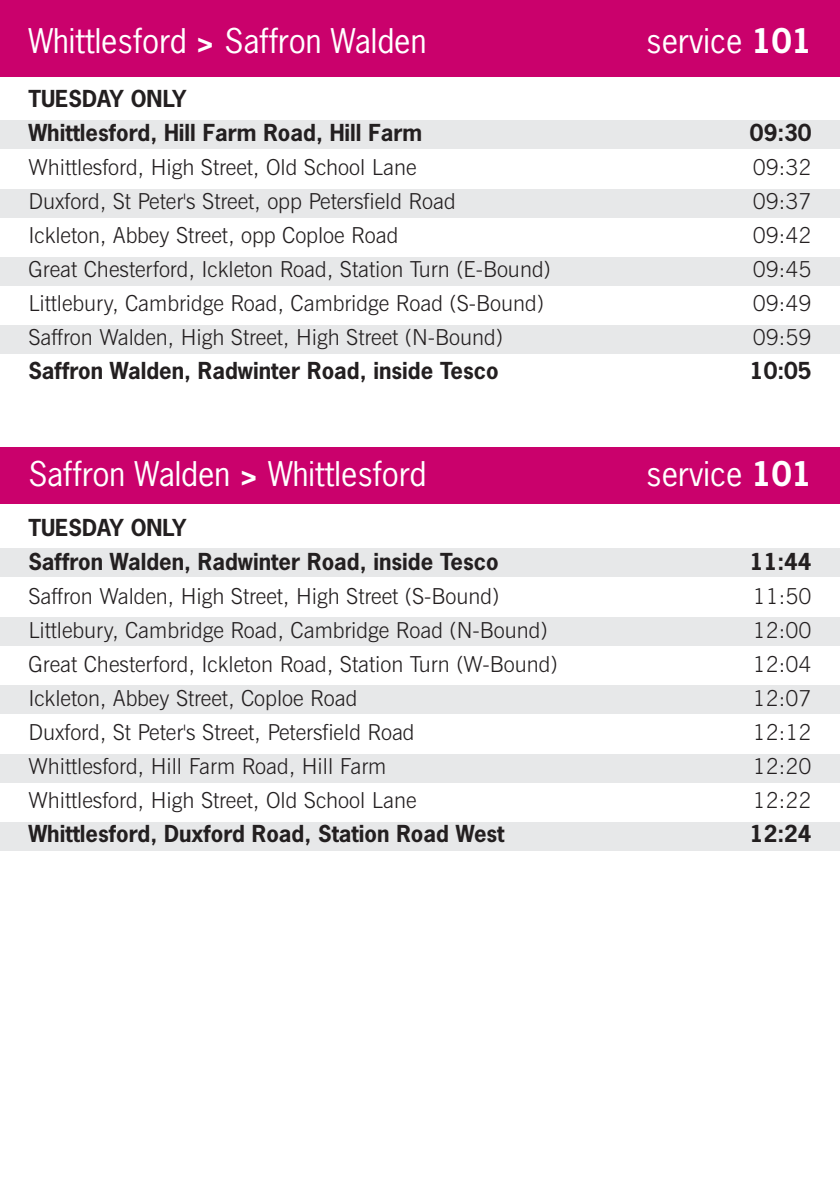
<style>
.page{position:relative;width:840px;height:1191px;background:#fff}
.page>*{position:absolute;margin:0;border:0;box-sizing:border-box;transform-origin:0 0}
.t1{font:32px "News Gothic";color:#fff}
.t2{font:300 22px "News Gothic BT";color:#231f20}
.t3{font:700 22px/34px "News Gothic";color:#231f20}
.s1{font-weight:700}
</style>
<div class="page">
<div style="left:0;top:121px;width:839px;height:28px;background:#e7e8e9"></div>
<div style="left:0;top:189px;width:839px;height:28px;background:#e7e8e9"></div>
<div style="left:0;top:257px;width:839px;height:28px;background:#e7e8e9"></div>
<div style="left:0;top:325px;width:839px;height:28px;background:#e7e8e9"></div>
<div style="left:0;top:549px;width:839px;height:28px;background:#e7e8e9"></div>
<div style="left:0;top:617px;width:839px;height:28px;background:#e7e8e9"></div>
<div style="left:0;top:685px;width:839px;height:29px;background:#e7e8e9"></div>
<div style="left:0;top:754px;width:839px;height:28px;background:#e7e8e9"></div>
<div style="left:0;top:822px;width:839px;height:29px;background:#e7e8e9"></div>
<div style="left:0;top:0;width:839px;height:77px;background:#ca016c"></div>
<div style="left:0;top:447px;width:839px;height:56px;background:#ca016c"></div>
<h1 class="t1" style="left:28px;top:23px;width:399px">Whittlesford <span class="s1">&gt;</span> Saffron Walden</h1>
<h1 class="t1" style="left:646px;top:23px;width:167px">service <span class="s1">101</span></h1>
<p class="t3" style="left:28px;top:82px;width:395px">TUESDAY ONLY<br>Whittlesford, Hill Farm Road, Hill Farm</p>
<p class="t3" style="left:749px;top:116px;width:63px">09:30</p>
<p class="t2" style="left:28px;top:154px;width:389px">Whittlesford, High Street, Old School Lane</p>
<p class="t2" style="left:752px;top:154px;width:60px">09:32</p>
<p class="t2" style="left:28px;top:188px;width:428px">Duxford, St Peter's Street, opp Petersfield Road</p>
<p class="t2" style="left:752px;top:188px;width:60px">09:37</p>
<p class="t2" style="left:28px;top:222px;width:371px">Ickleton, Abbey Street, opp Coploe Road</p>
<p class="t2" style="left:752px;top:222px;width:60px">09:42</p>
<p class="t2" style="left:28px;top:256px;width:523px">Great Chesterford, Ickleton Road, Station Turn (E-Bound)</p>
<p class="t2" style="left:752px;top:256px;width:60px">09:45</p>
<p class="t2" style="left:28px;top:290px;width:517px">Littlebury, Cambridge Road, Cambridge Road (S-Bound)</p>
<p class="t2" style="left:752px;top:290px;width:60px">09:49</p>
<p class="t2" style="left:28px;top:324px;width:476px">Saffron Walden, High Street, High Street (N-Bound)</p>
<p class="t2" style="left:752px;top:324px;width:60px">09:59</p>
<p class="t3" style="left:28px;top:354px;width:471px">Saffron Walden, Radwinter Road, inside Tesco</p>
<p class="t3" style="left:749px;top:354px;width:63px">10:05</p>
<h1 class="t1" style="left:28px;top:456px;width:399px">Saffron Walden <span class="s1">&gt;</span> Whittlesford</h1>
<h1 class="t1" style="left:646px;top:456px;width:167px">service <span class="s1">101</span></h1>
<p class="t3" style="left:28px;top:511px;width:471px">TUESDAY ONLY<br>Saffron Walden, Radwinter Road, inside Tesco</p>
<p class="t3" style="left:749px;top:545px;width:63px">11:44</p>
<p class="t2" style="left:28px;top:583px;width:472px">Saffron Walden, High Street, High Street (S-Bound)</p>
<p class="t2" style="left:752px;top:583px;width:60px">11:50</p>
<p class="t2" style="left:28px;top:617px;width:520px">Littlebury, Cambridge Road, Cambridge Road (N-Bound)</p>
<p class="t2" style="left:752px;top:617px;width:60px">12:00</p>
<p class="t2" style="left:28px;top:651px;width:530px">Great Chesterford, Ickleton Road, Station Turn (W-Bound)</p>
<p class="t2" style="left:752px;top:651px;width:60px">12:04</p>
<p class="t2" style="left:28px;top:685px;width:330px">Ickleton, Abbey Street, Coploe Road</p>
<p class="t2" style="left:752px;top:685px;width:60px">12:07</p>
<p class="t2" style="left:28px;top:719px;width:387px">Duxford, St Peter's Street, Petersfield Road</p>
<p class="t2" style="left:752px;top:719px;width:60px">12:12</p>
<p class="t2" style="left:28px;top:753px;width:359px">Whittlesford, Hill Farm Road, Hill Farm</p>
<p class="t2" style="left:752px;top:753px;width:60px">12:20</p>
<p class="t2" style="left:28px;top:787px;width:389px">Whittlesford, High Street, Old School Lane</p>
<p class="t2" style="left:752px;top:787px;width:60px">12:22</p>
<p class="t3" style="left:28px;top:817px;width:477px">Whittlesford, Duxford Road, Station Road West</p>
<p class="t3" style="left:749px;top:817px;width:63px">12:24</p>
</div>
